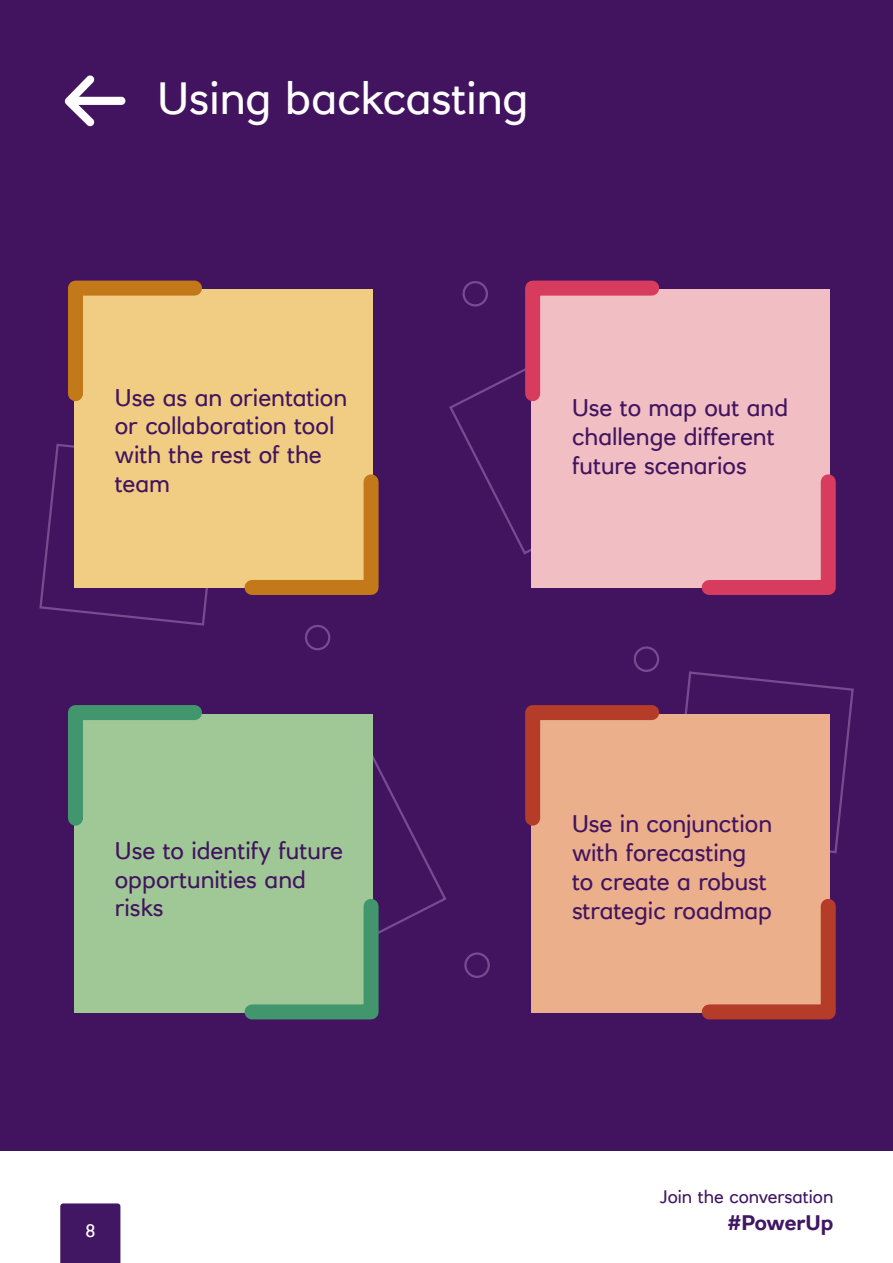
<style>
.page{position:relative;width:893px;height:1263px;background:#fff}
.page>*{position:absolute;margin:0;border:0;box-sizing:border-box;transform-origin:0 0}
.t1{font:45px "RN House Sans";color:#fff}
.t2{font:24px/28.8px "RN House Sans";color:#42145f}
.t3{font:700 21px "RN House Sans";letter-spacing:-.005em;color:#411663}
.t4{font:18px "RN House Sans";color:#411663}
.t5{font:18px "RN House Sans";color:#fff}
</style>
<div class="page">
<div style="left:60px;top:1203px;width:60px;height:60px;background:#411663"></div>
<div style="left:0;top:0;width:893px;height:1150px;background:#42145f"></div>
<svg style="left:39px;top:443px;width:169px;height:183px"></svg>
<svg style="left:64px;top:75px;width:61px;height:51px"></svg>
<div style="left:74px;top:289px;width:299px;height:299px;background:#f0cd82"></div>
<svg style="left:449px;top:372px;width:82px;height:183px"></svg>
<svg style="left:373px;top:755px;width:73px;height:175px"></svg>
<div style="left:74px;top:714px;width:299px;height:298px;background:#a0c896"></div>
<div style="left:531px;top:289px;width:299px;height:299px;background:#f0bec3"></div>
<div style="left:531px;top:714px;width:299px;height:298px;background:#ebaf8c"></div>
<svg style="left:68px;top:280px;width:134px;height:122px"></svg>
<svg style="left:68px;top:705px;width:134px;height:121px"></svg>
<svg style="left:518px;top:280px;width:142px;height:129px"></svg>
<svg style="left:525px;top:670px;width:329px;height:184px"></svg>
<svg style="left:244px;top:474px;width:135px;height:121px"></svg>
<svg style="left:237px;top:891px;width:149px;height:129px"></svg>
<svg style="left:701px;top:474px;width:135px;height:121px"></svg>
<svg style="left:694px;top:899px;width:142px;height:121px"></svg>
<div style="left:462px;top:281px;width:26px;height:25px;border:2px solid #784b91;border-radius:50%"></div>
<div style="left:305px;top:625px;width:25px;height:25px;border:2px solid #784b91;border-radius:50%"></div>
<div style="left:634px;top:646px;width:25px;height:26px;border:2px solid #784b91;border-radius:50%"></div>
<div style="left:464px;top:952px;width:26px;height:26px;border:2px solid #784b91;border-radius:50%"></div>
<p class="t1" style="left:157px;top:71px;width:373px">Using backcasting</p>
<p class="t2" style="left:115px;top:383px;width:234px">Use as an orientation or collaboration tool with the rest of the team</p>
<p class="t2" style="left:572px;top:393px;width:218px">Use to map out and challenge different future scenarios</p>
<p class="t2" style="left:115px;top:836px;width:230px">Use to identify future opportunities and risks</p>
<p class="t5" style="left:85px;top:1220px;width:11px">8</p>
<p class="t2" style="left:572px;top:809px;width:202px">Use in conjunction with forecasting to create a robust strategic roadmap</p>
<p class="t4" style="left:660px;top:1186px;width:175px">Join the conversation</p>
<p class="t3" style="left:727px;top:1209px;width:107px">#PowerUp</p>
</div>
